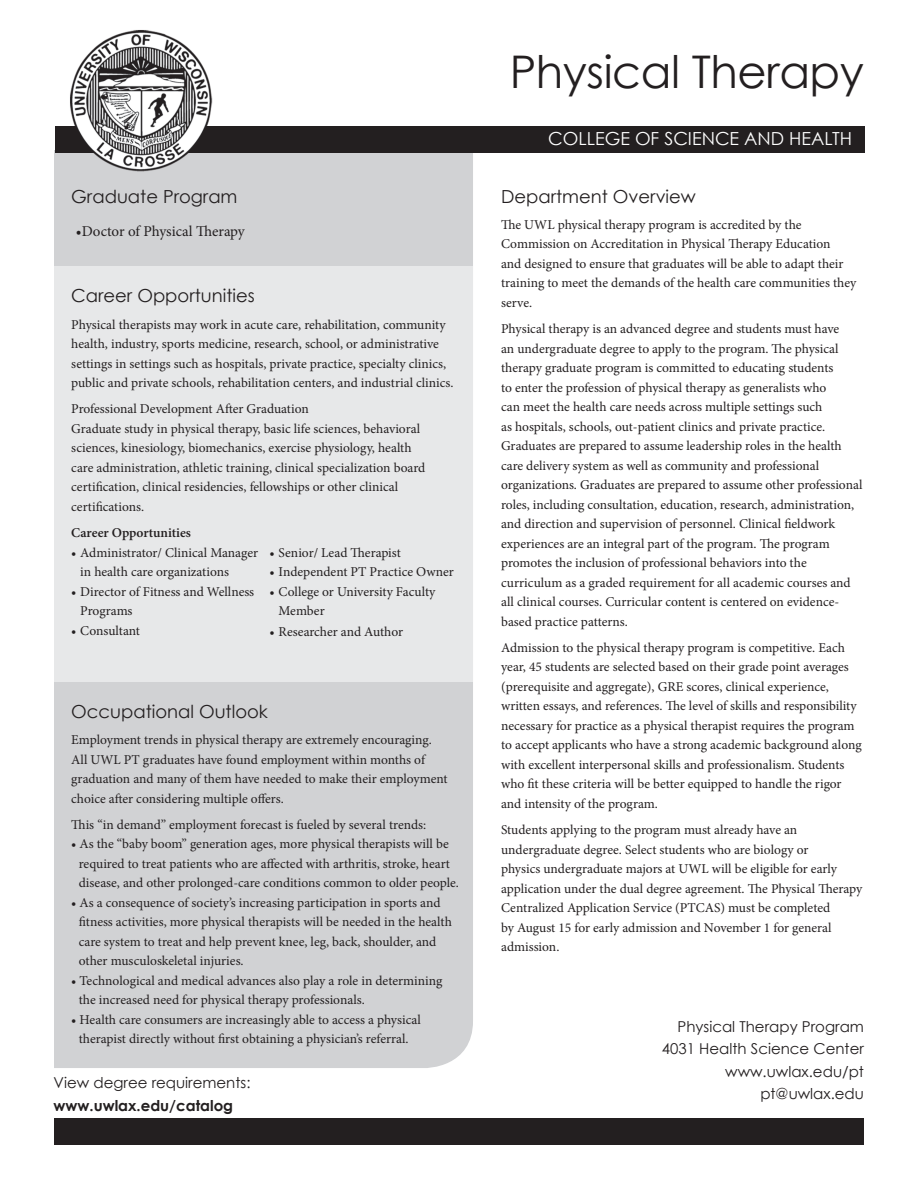
<style>
.page{position:relative;width:918px;height:1188px;background:#fff}
.page>*{position:absolute;margin:0;border:0;box-sizing:border-box;transform-origin:0 0}
.t1{font:45px "Century Gothic";letter-spacing:-.01em;color:#231f20}
.t2{font:18px "Century Gothic";color:#231f20}
.t3{font:18px "Century Gothic";color:#fff}
.t4{font:15px/22.5px "Century Gothic";color:#231f20}
.t5{font:15px "Minion Pro";color:#231f20}
.t6{font:13.5px/19.5px "Minion Pro";color:#231f20}
.t7{font:600 13.5px "Minion Pro";color:#231f20}
.s1{font-weight:700}
</style>
<div class="page">
<div style="left:54px;top:150px;width:419px;height:918px;background:#d1d2d4"></div>
<div style="left:55px;top:126px;width:810px;height:27px;background:#231f20"></div>
<div style="left:54px;top:1118px;width:810px;height:27px;background:#231f20"></div>
<img style="left:66px;top:30px;width:151px;height:145px">
<div style="left:45px;top:266px;width:445px;height:415px;background:#e7e8e9"></div>
<p class="t2" style="left:71px;top:185px;width:168px">Graduate Program</p>
<p class="t5" style="left:76px;top:221px;width:171px">• Doctor of Physical Therapy</p>
<p class="t2" style="left:71px;top:285px;width:185px">Career Opportunities</p>
<p class="t6" style="left:71px;top:315px;width:384px">Physical therapists may work in acute care, rehabilitation, community health, industry, sports medicine, research, school, or administrative settings in settings such as hospitals, private practice, specialty clinics, public and private schools, rehabilitation centers, and industrial clinics.</p>
<p class="t6" style="left:71px;top:399px;width:239px">Professional Development After Graduation</p>
<p class="t6" style="left:71px;top:419px;width:356px">Graduate study in physical therapy, basic life sciences, behavioral sciences, kinesiology, biomechanics, exercise physiology, health care administration, athletic training, clinical specialization board certification, clinical residencies, fellowships or other clinical certifications.</p>
<p class="t7" style="left:71px;top:523px;width:121px">Career Opportunities</p>
<p class="t6" style="left:80px;top:543px;width:179px;text-indent:-9px">• Administrator/ Clinical Manager in health care organizations</p>
<p class="t6" style="left:80px;top:582px;width:175px;text-indent:-9px">• Director of Fitness and Wellness<br>Programs</p>
<p class="t6" style="left:71px;top:621px;width:70px">• Consultant</p>
<p class="t6" style="left:270px;top:543px;width:133px">• Senior/ Lead Therapist</p>
<p class="t6" style="left:270px;top:562px;width:186px">• Independent PT Practice Owner</p>
<p class="t6" style="left:279px;top:582px;width:158px;text-indent:-9px">• College or University Faculty<br>Member</p>
<p class="t6" style="left:270px;top:622px;width:135px">• Researcher and Author</p>
<p class="t2" style="left:71px;top:700px;width:198px">Occupational Outlook</p>
<p class="t6" style="left:71px;top:730px;width:378px">Employment trends in physical therapy are extremely encouraging.<br>All UWL PT graduates have found employment within months of graduation and many of them have needed to make their employment choice after considering multiple offers.</p>
<p class="t6" style="left:71px;top:815px;width:357px">This “in demand” employment forecast is fueled by several trends:</p>
<p class="t6" style="left:79px;top:834px;width:382px;text-indent:-8px">• As the “baby boom” generation ages, more physical therapists will be required to treat patients who are affected with arthritis, stroke, heart disease, and other prolonged-care conditions common to older people.</p>
<p class="t6" style="left:79px;top:893px;width:375px;text-indent:-8px">• As a consequence of society’s increasing participation in sports and fitness activities, more physical therapists will be needed in the health care system to treat and help prevent knee, leg, back, shoulder, and other musculoskeletal injuries.</p>
<p class="t6" style="left:79px;top:971px;width:365px;text-indent:-8px">• Technological and medical advances also play a role in determining the increased need for physical therapy professionals.</p>
<p class="t6" style="left:71px;top:1010px;width:351px;text-align:center">• Health care consumers are increasingly able to access a physical therapist directly without first obtaining a physician’s referral.</p>
<p class="t4" style="left:54px;top:1071px;width:198px">View degree requirements: <span class="s1">www.uwlax.edu/catalog</span></p>
<p class="t1" style="left:510px;top:44px;width:356px">Physical Therapy</p>
<p class="t3" style="left:548px;top:128px;width:305px">COLLEGE OF SCIENCE AND HEALTH</p>
<p class="t2" style="left:501px;top:185px;width:196px">Department Overview</p>
<p class="t6" style="left:501px;top:215px;width:357px">The UWL physical therapy program is accredited by the Commission on Accreditation in Physical Therapy Education<br>and designed to ensure that graduates will be able to adapt their training to meet the demands of the health care communities they serve.</p>
<p class="t6" style="left:501px;top:319px;width:363px">Physical therapy is an advanced degree and students must have<br>an undergraduate degree to apply to the program. The physical therapy graduate program is committed to educating students<br>to enter the profession of physical therapy as generalists who<br>can meet the health care needs across multiple settings such<br>as hospitals, schools, out-patient clinics and private practice.<br>Graduates are prepared to assume leadership roles in the health care delivery system as well as community and professional organizations. Graduates are prepared to assume other professional roles, including consultation, education, research, administration, and direction and supervision of personnel. Clinical fieldwork experiences are an integral part of the program. The program promotes the inclusion of professional behaviors into the curriculum as a graded requirement for all academic courses and all clinical courses. Curricular content is centered on evidence&shy;based practice patterns.</p>
<p class="t6" style="left:501px;top:638px;width:362px">Admission to the physical therapy program is competitive. Each year, 45 students are selected based on their grade point averages (prerequisite and aggregate), GRE scores, clinical experience, written essays, and references. The level of skills and responsibility necessary for practice as a physical therapist requires the program to accept applicants who have a strong academic background along with excellent interpersonal skills and professionalism. Students who fit these criteria will be better equipped to handle the rigor and intensity of the program.</p>
<p class="t6" style="left:501px;top:820px;width:363px">Students applying to the program must already have an undergraduate degree. Select students who are biology or<br>physics undergraduate majors at UWL will be eligible for early application under the dual degree agreement. The Physical Therapy Centralized Application Service (PTCAS) must be completed<br>by August 15 for early admission and November 1 for general admission.</p>
<p class="t4" style="left:677px;top:1015px;width:188px">Physical Therapy Program</p>
<p class="t4" style="left:662px;top:1037px;width:204px">4031 Health Science Center</p>
<p class="t4" style="left:725px;top:1060px;width:140px">www.uwlax.edu/pt</p>
<p class="t4" style="left:760px;top:1082px;width:105px">pt@uwlax.edu</p>
</div>
